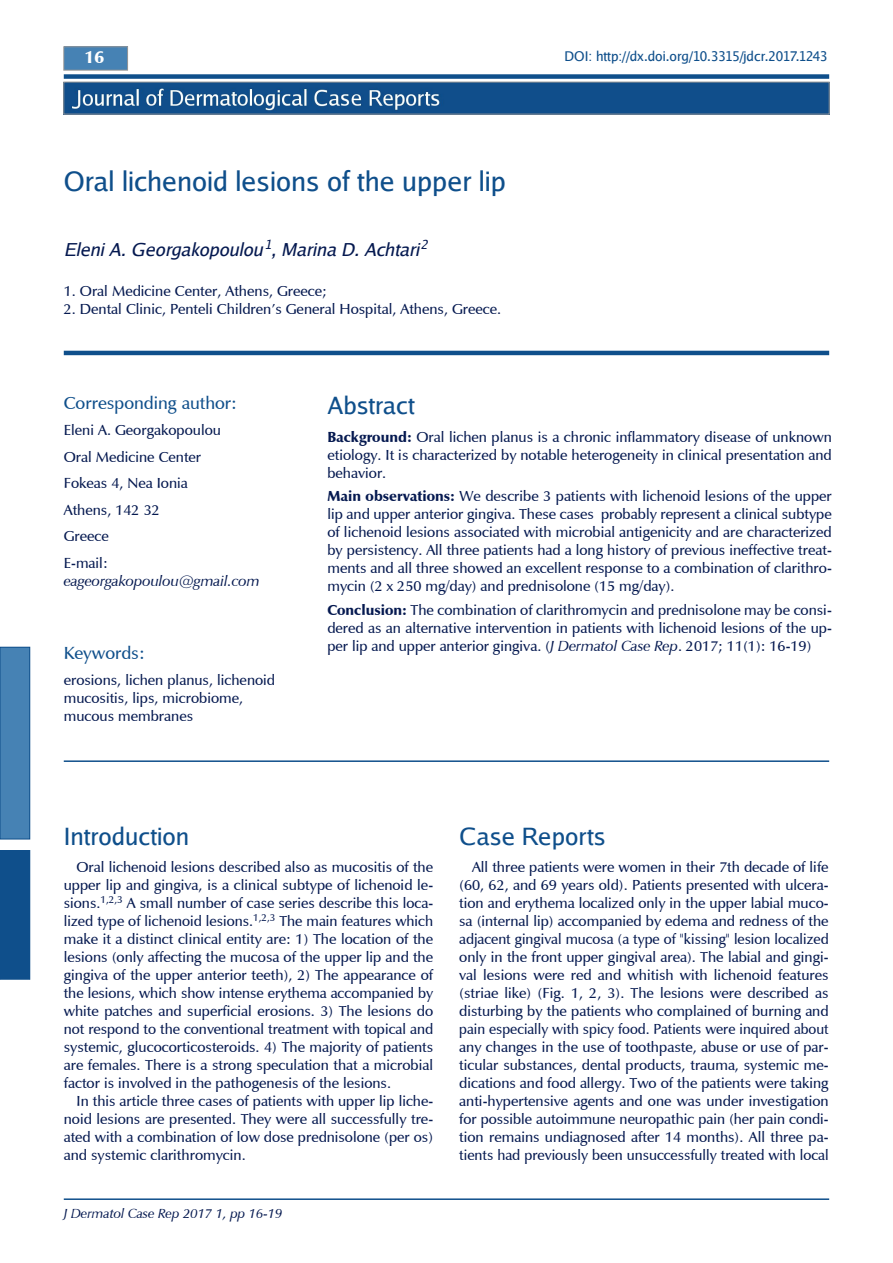
<style>
.page{position:relative;width:893px;height:1263px;background:#fff}
.page>*{position:absolute;margin:0;border:0;box-sizing:border-box;transform-origin:0 0}
.t1{font:27px "Luxi Sans";color:#0f4f8b}
.t2{font:24px "Luxi Sans";color:#0f4f8b}
.t3{font:italic 18px "Luxi Sans";color:#051950}
.t4{font:18px "Mg Open Cosmetica";color:#0f4f8b}
.t5{font:700 18px "Mg Open Cosmetica";color:#fff}
.t6{font:15px/18px "Mg Open Cosmetica";color:#051950;text-align:justify}
.t7{font:italic 15px "Mg Open Cosmetica";color:#051950}
.t8{font:13.5px "Luxi Sans";color:#0f4f8b}
.t9{font:italic 13.5px "Mg Open Cosmetica";color:#051950}
.s1{font-weight:700}
.s2{font-style:italic}
</style>
<div class="page">
<img style="left:66px;top:84px;width:761px;height:28px">
<div style="left:64px;top:82px;width:765px;height:32px;border:1px solid #969696"></div>
<hr style="left:64px;top:1198px;width:765px;height:2px;background:#0f4f8b">
<div style="left:0;top:850px;width:30px;height:129px;background:#0f4f8b"></div>
<div style="left:0;top:647px;width:30px;height:192px;background:#4682b4"></div>
<div style="left:0;top:647px;width:30px;height:192px;border:1px solid #0f4f8b"></div>
<hr style="left:64px;top:351px;width:765px;height:4px;background:#0f4f8b">
<hr style="left:64px;top:760px;width:765px;height:2px;background:#0f4f8b">
<div style="left:64px;top:74px;width:765px;height:5px;background:#0f4f8b"></div>
<div style="left:64px;top:47px;width:64px;height:23px;background:#4682b4"></div>
<div style="left:64px;top:47px;width:64px;height:23px;border:1px solid #969696"></div>
<p class="t5" style="left:85px;top:46px;width:21px">16</p>
<p class="t8" style="left:564px;top:48px;width:265px">DOI: http://dx.doi.org/10.3315/jdcr.2017.1243</p>
<h1 class="t1" style="left:64px;top:164px;width:444px">Oral lichenoid lesions of the upper lip</h1>
<p class="t3" style="left:64px;top:238px;width:366px">Eleni A. Georgakopoulou<sup>1</sup>, Marina D. Achtari<sup>2</sup></p>
<p class="t6" style="left:64px;top:282px;width:265px">1. Oral Medicine Center, Athens, Greece;</p>
<p class="t6" style="left:64px;top:300px;width:439px">2. Dental Clinic, Penteli Children's General Hospital, Athens, Greece.</p>
<p class="t4" style="left:64px;top:392px;width:175px">Corresponding author:</p>
<p class="t6" style="left:64px;top:417px;width:159px;line-height:26.5px;text-align:left">Eleni A. Georgakopoulou<br>Oral Medicine Center<br>Fokeas 4, Nea Ionia<br>Athens, 142 32<br>Greece<br>E-mail:</p>
<p class="t7" style="left:64px;top:572px;width:198px">eageorgakopoulou@gmail.com</p>
<p class="t4" style="left:64px;top:642px;width:82px">Keywords:</p>
<p class="t6" style="left:64px;top:671px;width:213px;text-align:left">erosions, lichen planus, lichenoid mucositis, lips, microbiome, mucous membranes</p>
<h2 class="t2" style="left:327px;top:390px;width:89px">Abstract</h2>
<p class="t6" style="left:327px;top:428px;width:506px"><span class="s1">Background:</span> Oral lichen planus is a chronic inflammatory disease of unknown etiology. It is characterized by notable heterogeneity in clinical presentation and behavior.</p>
<p class="t6" style="left:327px;top:487px;width:506px"><span class="s1">Main observations:</span> We describe 3 patients with lichenoid lesions of the upper lip and upper anterior gingiva. These cases probably represent a clinical subtype of lichenoid lesions associated with microbial antigenicity and are characterized by persistency. All three patients had a long history of previous ineffective treat&shy;ments and all three showed an excellent response to a combination of clarithro&shy;mycin (2 x 250 mg/day) and prednisolone (15 mg/day).</p>
<p class="t6" style="left:327px;top:601px;width:506px"><span class="s1">Conclusion:</span> The combination of clarithromycin and prednisolone may be consi&shy;dered as an alternative intervention in patients with lichenoid lesions of the up&shy;per lip and upper anterior gingiva. (<span class="s2">J Dermatol Case Rep</span>. 2017; 11(1): 16-19)</p>
<h2 class="t2" style="left:64px;top:821px;width:127px">Introduction</h2>
<p class="t6" style="left:64px;top:858px;width:371px;text-indent:13px">Oral lichenoid lesions described also as mucositis of the upper lip and gingiva, is a clinical subtype of lichenoid le&shy;sions.<sup>1,2,3</sup> A small number of case series describe this loca&shy;lized type of lichenoid lesions.<sup>1,2,3</sup> The main features which make it a distinct clinical entity are: 1) The location of the lesions (only affecting the mucosa of the upper lip and the gingiva of the upper anterior teeth), 2) The appearance of the lesions, which show intense erythema accompanied by white patches and superficial erosions. 3) The lesions do not respond to the conventional treatment with topical and systemic, glucocorticosteroids. 4) The majority of patients are females. There is a strong speculation that a microbial factor is involved in the pathogenesis of the lesions.</p>
<p class="t6" style="left:64px;top:1092px;width:371px;text-indent:13px">In this article three cases of patients with upper lip liche&shy;noid lesions are presented. They were all successfully tre&shy;ated with a combination of low dose prednisolone (per os) and systemic clarithromycin.</p>
<p class="t9" style="left:64px;top:1205px;width:220px">J Dermatol Case Rep 2017 1, pp 16-19</p>
<h2 class="t2" style="left:459px;top:821px;width:148px">Case Reports</h2>
<p class="t6" style="left:459px;top:858px;width:371px;text-indent:13px">All three patients were women in their 7th decade of life (60, 62, and 69 years old). Patients presented with ulcera&shy;tion and erythema localized only in the upper labial muco&shy;sa (internal lip) accompanied by edema and redness of the adjacent gingival mucosa (a type of "kissing" lesion localized only in the front upper gingival area). The labial and gingi&shy;val lesions were red and whitish with lichenoid features (striae like) (Fig. 1, 2, 3). The lesions were described as disturbing by the patients who complained of burning and pain especially with spicy food. Patients were inquired about any changes in the use of toothpaste, abuse or use of par&shy;ticular substances, dental products, trauma, systemic me&shy;dications and food allergy. Two of the patients were taking anti-hypertensive agents and one was under investigation for possible autoimmune neuropathic pain (her pain condi&shy;tion remains undiagnosed after 14 months). All three pa&shy;tients had previously been unsuccessfully treated with local</p>
</div>
